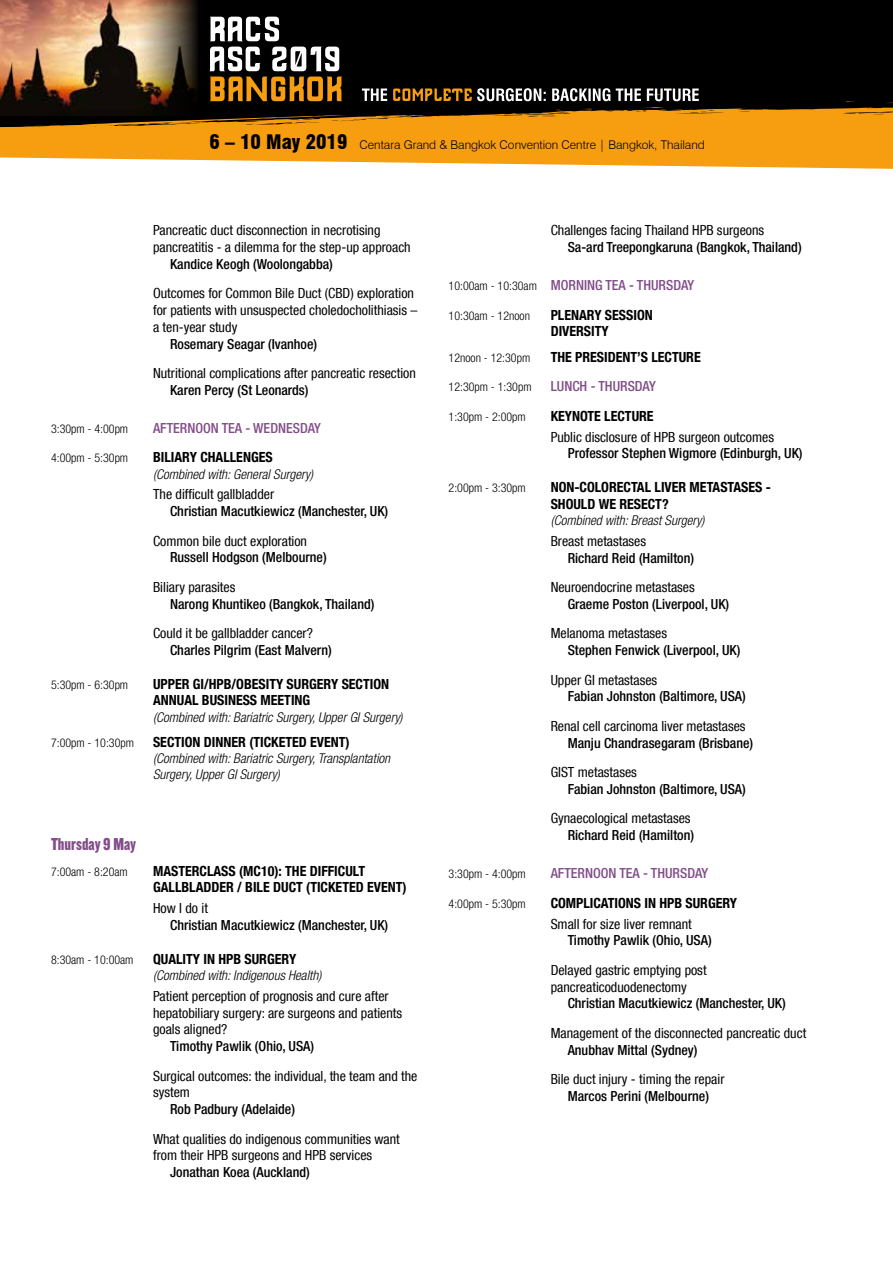
<style>
.page{position:relative;width:893px;height:1263px;background:#fff}
.page>*{position:absolute;margin:0;border:0;box-sizing:border-box;transform-origin:0 0}
.t1{font:18px "Knockout HTF69 Full Liteweight";color:#824d89}
.t2{font:condensed 13.95px/16.8px "Helvetica Neue LT Com";color:#000}
.t3{font:500 condensed 13.95px "Helvetica Neue LT Com";color:#000}
.t4{font:700 condensed 13.95px/16.8px "Helvetica Neue LT Com";color:#000}
.t5{font:500 condensed 13.95px "Helvetica Neue LT Com";color:#824d89}
.t6{font:italic 300 condensed 13.5px/16.2px "Helvetica Neue LT Com";color:#000}
.t7{font:300 condensed 12px "Helvetica Neue LT Com";color:#000}
.t8{font:300 12px "Swiss 721 BT";color:#000}
.s1{font-weight:900;font-stretch:condensed;font-size:19.5px}
.s2{font-weight:300;font-size:12px;color:#000}
</style>
<div class="page">
<div style="left:0;top:0;width:893px;height:154px;background:#000"></div>
<img style="left:0;top:0;width:224px;height:86px">
<svg style="left:0;top:86px;width:893px;height:83px;fill:#f69d10"></svg>
<svg style="left:393px;top:88px;width:306px;height:13px"></svg>
<svg style="left:362px;top:89px;width:25px;height:12px"></svg>
<svg style="left:209px;top:77px;width:134px;height:24px"></svg>
<svg style="left:209px;top:47px;width:130px;height:24px"></svg>
<svg style="left:209px;top:17px;width:71px;height:24px"></svg>
<p class="t8" style="left:209px;top:137px;width:497px"><span class="s1">6 – 10 May 2019</span> Centara Grand &amp; Bangkok Convention Centre | Bangkok, Thailand</p>
<p class="t2" style="left:153px;top:222px;width:259px">Pancreatic duct disconnection in necrotising pancreatitis - a dilemma for the step-up approach</p>
<p class="t3" style="left:170px;top:256px;width:164px">Kandice Keogh (Woolongabba)</p>
<p class="t2" style="left:153px;top:285px;width:266px">Outcomes for Common Bile Duct (CBD) exploration for patients with unsuspected choledocholithiasis – a ten-year study</p>
<p class="t3" style="left:170px;top:335px;width:149px">Rosemary Seagar (Ivanhoe)</p>
<p class="t2" style="left:153px;top:365px;width:264px">Nutritional complications after pancreatic resection</p>
<p class="t3" style="left:170px;top:381px;width:140px">Karen Percy (St Leonards)</p>
<p class="t7" style="left:51px;top:422px;width:79px">3:30pm - 4:00pm</p>
<p class="t5" style="left:153px;top:419px;width:169px">AFTERNOON TEA - WEDNESDAY</p>
<p class="t7" style="left:51px;top:451px;width:79px">4:00pm - 5:30pm</p>
<p class="t4" style="left:153px;top:449px;width:121px">BILIARY CHALLENGES</p>
<p class="t6" style="left:153px;top:466px;width:162px">(Combined with: General Surgery)</p>
<p class="t2" style="left:153px;top:486px;width:123px">The difficult gallbladder</p>
<p class="t3" style="left:170px;top:503px;width:220px">Christian Macutkiewicz (Manchester, UK)</p>
<p class="t2" style="left:153px;top:532px;width:156px">Common bile duct exploration</p>
<p class="t3" style="left:170px;top:549px;width:158px">Russell Hodgson (Melbourne)</p>
<p class="t2" style="left:153px;top:578px;width:84px">Biliary parasites</p>
<p class="t3" style="left:170px;top:595px;width:206px">Narong Khuntikeo (Bangkok, Thailand)</p>
<p class="t2" style="left:153px;top:625px;width:161px">Could it be gallbladder cancer?</p>
<p class="t3" style="left:170px;top:642px;width:163px">Charles Pilgrim (East Malvern)</p>
<p class="t7" style="left:51px;top:677px;width:79px">5:30pm - 6:30pm</p>
<p class="t4" style="left:153px;top:675px;width:238px">UPPER GI/HPB/OBESITY SURGERY SECTION<br>ANNUAL BUSINESS MEETING</p>
<p class="t6" style="left:153px;top:709px;width:251px">(Combined with: Bariatric Surgery, Upper GI Surgery)</p>
<p class="t7" style="left:51px;top:736px;width:84px">7:00pm - 10:30pm</p>
<p class="t4" style="left:153px;top:734px;width:198px">SECTION DINNER (TICKETED EVENT)</p>
<p class="t6" style="left:153px;top:750px;width:239px">(Combined with: Bariatric Surgery, Transplantation<br>Surgery, Upper GI Surgery)</p>
<p class="t1" style="left:51px;top:835px;width:87px">Thursday 9 May</p>
<p class="t7" style="left:51px;top:864px;width:78px">7:00am - 8:20am</p>
<p class="t4" style="left:153px;top:862px;width:255px">MASTERCLASS (MC10): THE DIFFICULT<br>GALLBLADDER / BILE DUCT (TICKETED EVENT)</p>
<p class="t2" style="left:153px;top:900px;width:56px">How I do it</p>
<p class="t3" style="left:170px;top:917px;width:220px">Christian Macutkiewicz (Manchester, UK)</p>
<p class="t7" style="left:51px;top:953px;width:84px">8:30am - 10:00am</p>
<p class="t4" style="left:153px;top:950px;width:145px">QUALITY IN HPB SURGERY</p>
<p class="t6" style="left:153px;top:967px;width:170px">(Combined with: Indigenous Health)</p>
<p class="t2" style="left:153px;top:987px;width:251px">Patient perception of prognosis and cure after hepatobiliary surgery: are surgeons and patients goals aligned?</p>
<p class="t3" style="left:170px;top:1038px;width:146px">Timothy Pawlik (Ohio, USA)</p>
<p class="t2" style="left:153px;top:1067px;width:266px">Surgical outcomes: the individual, the team and the system</p>
<p class="t3" style="left:170px;top:1101px;width:126px">Rob Padbury (Adelaide)</p>
<p class="t2" style="left:153px;top:1130px;width:248px">What qualities do indigenous communities want from their HPB surgeons and HPB services</p>
<p class="t3" style="left:170px;top:1164px;width:141px">Jonathan Koea (Auckland)</p>
<p class="t2" style="left:551px;top:222px;width:215px">Challenges facing Thailand HPB surgeons</p>
<p class="t3" style="left:568px;top:239px;width:235px">Sa-ard Treepongkaruna (Bangkok, Thailand)</p>
<p class="t5" style="left:449px;top:277px;width:247px"><span class="s2">10:00am - 10:30am</span> MORNING TEA - THURSDAY</p>
<p class="t7" style="left:449px;top:308px;width:83px">10:30am - 12noon</p>
<p class="t4" style="left:551px;top:306px;width:104px">PLENARY SESSION<br>DIVERSITY</p>
<p class="t7" style="left:449px;top:350px;width:83px">12noon - 12:30pm</p>
<p class="t4" style="left:551px;top:348px;width:152px">THE PRESIDENT’S LECTURE</p>
<p class="t7" style="left:449px;top:380px;width:84px">12:30pm - 1:30pm</p>
<p class="t5" style="left:551px;top:378px;width:107px">LUNCH - THURSDAY</p>
<p class="t7" style="left:449px;top:409px;width:79px">1:30pm - 2:00pm</p>
<p class="t4" style="left:551px;top:407px;width:104px">KEYNOTE LECTURE</p>
<p class="t2" style="left:551px;top:428px;width:225px">Public disclosure of HPB surgeon outcomes</p>
<p class="t3" style="left:568px;top:445px;width:236px">Professor Stephen Wigmore (Edinburgh, UK)</p>
<p class="t7" style="left:449px;top:481px;width:79px">2:00pm - 3:30pm</p>
<p class="t4" style="left:551px;top:479px;width:222px">NON-COLORECTAL LIVER METASTASES -<br>SHOULD WE RESECT?</p>
<p class="t6" style="left:551px;top:512px;width:155px">(Combined with: Breast Surgery)</p>
<p class="t2" style="left:551px;top:532px;width:97px">Breast metastases</p>
<p class="t3" style="left:568px;top:549px;width:128px">Richard Reid (Hamilton)</p>
<p class="t2" style="left:551px;top:579px;width:146px">Neuroendocrine metastases</p>
<p class="t3" style="left:568px;top:596px;width:163px">Graeme Poston (Liverpool, UK)</p>
<p class="t2" style="left:551px;top:625px;width:118px">Melanoma metastases</p>
<p class="t3" style="left:568px;top:642px;width:174px">Stephen Fenwick (Liverpool, UK)</p>
<p class="t2" style="left:551px;top:671px;width:108px">Upper GI metastases</p>
<p class="t3" style="left:568px;top:688px;width:180px">Fabian Johnston (Baltimore, USA)</p>
<p class="t2" style="left:551px;top:717px;width:196px">Renal cell carcinoma liver metastases</p>
<p class="t3" style="left:568px;top:734px;width:187px">Manju Chandrasegaram (Brisbane)</p>
<p class="t2" style="left:551px;top:764px;width:88px">GIST metastases</p>
<p class="t3" style="left:568px;top:781px;width:180px">Fabian Johnston (Baltimore, USA)</p>
<p class="t2" style="left:551px;top:810px;width:141px">Gynaecological metastases</p>
<p class="t3" style="left:568px;top:827px;width:128px">Richard Reid (Hamilton)</p>
<p class="t7" style="left:449px;top:867px;width:79px">3:30pm - 4:00pm</p>
<p class="t5" style="left:551px;top:865px;width:159px">AFTERNOON TEA - THURSDAY</p>
<p class="t7" style="left:449px;top:896px;width:79px">4:00pm - 5:30pm</p>
<p class="t4" style="left:551px;top:894px;width:188px">COMPLICATIONS IN HPB SURGERY</p>
<p class="t2" style="left:551px;top:915px;width:143px">Small for size liver remnant</p>
<p class="t3" style="left:568px;top:932px;width:146px">Timothy Pawlik (Ohio, USA)</p>
<p class="t2" style="left:551px;top:961px;width:157px">Delayed gastric emptying post pancreaticoduodenectomy</p>
<p class="t3" style="left:568px;top:995px;width:220px">Christian Macutkiewicz (Manchester, UK)</p>
<p class="t2" style="left:551px;top:1024px;width:257px">Management of the disconnected pancreatic duct</p>
<p class="t3" style="left:568px;top:1041px;width:131px">Anubhav Mittal (Sydney)</p>
<p class="t2" style="left:551px;top:1071px;width:175px">Bile duct injury - timing the repair</p>
<p class="t3" style="left:568px;top:1088px;width:143px">Marcos Perini (Melbourne)</p>
</div>
